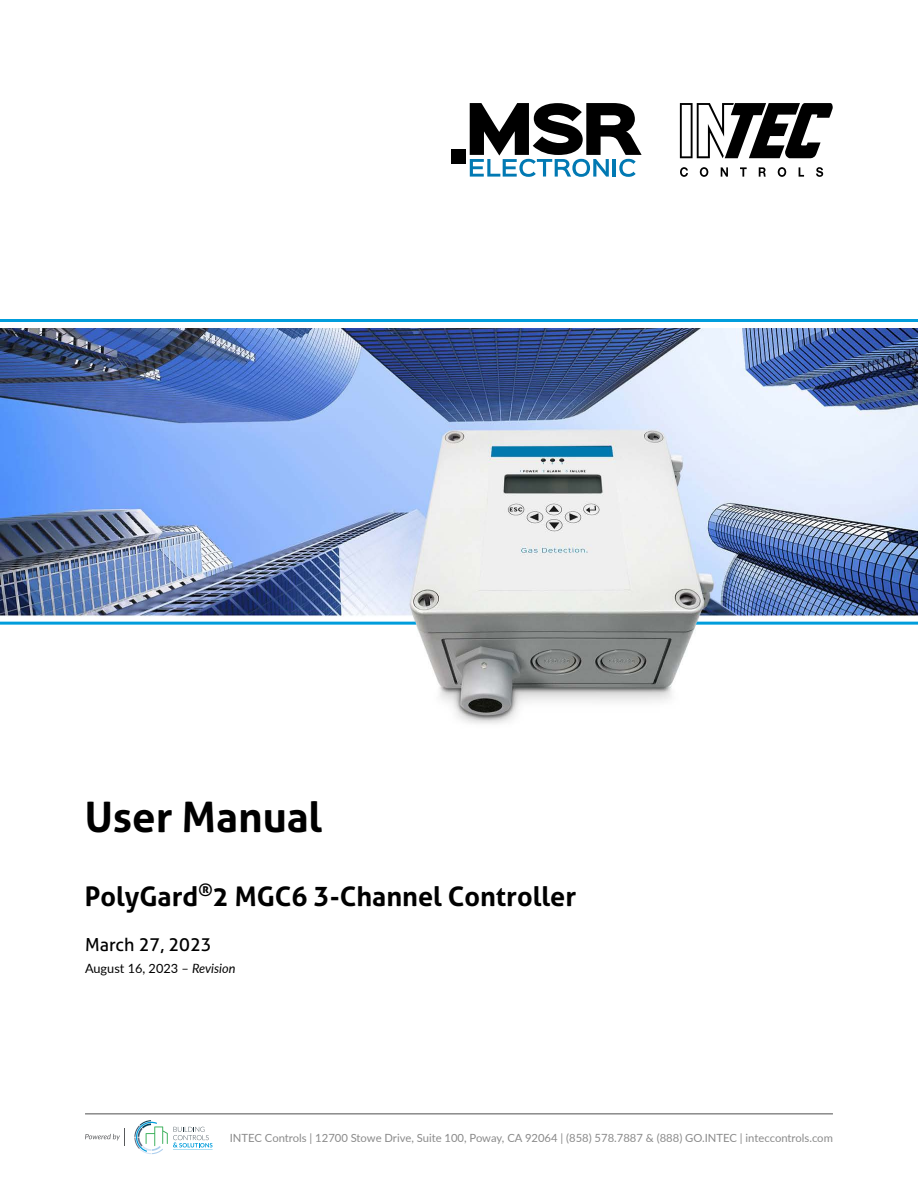
<style>
.page{position:relative;width:918px;height:1188px;background:#fff}
.page>*{position:absolute;margin:0;border:0;box-sizing:border-box;transform-origin:0 0}
.t1{font:700 42px "Aller";color:#000}
.t2{font:700 27px "Aller";color:#000}
.t3{font:18px "Aller";color:#000}
.t4{font:12.75px "Lato";color:#000}
.t5{font:11.25px "Lato";color:#8a8a8a}
.s1{font-style:italic}
</style>
<div class="page">
<hr style="left:85px;top:1113px;width:748px;height:2px;background:#8a8a8a">
<svg style="left:134px;top:1120px;width:79px;height:34px"></svg>
<svg style="left:85px;top:1129px;width:40px;height:17px"></svg>
<svg style="left:680px;top:167px;width:8px;height:10px"></svg>
<svg style="left:700px;top:167px;width:8px;height:10px"></svg>
<svg style="left:721px;top:167px;width:7px;height:10px"></svg>
<svg style="left:740px;top:167px;width:7px;height:10px"></svg>
<svg style="left:759px;top:167px;width:7px;height:10px"></svg>
<svg style="left:778px;top:167px;width:8px;height:10px"></svg>
<svg style="left:799px;top:167px;width:5px;height:10px"></svg>
<svg style="left:816px;top:167px;width:7px;height:10px"></svg>
<svg style="left:680px;top:103px;width:153px;height:55px"></svg>
<div style="left:452px;top:149px;width:14px;height:15px;background:#000"></div>
<svg style="left:470px;top:103px;width:172px;height:74px"></svg>
<img style="left:0;top:328px;width:918px;height:396px">
<hr style="left:0;top:319px;width:918px;height:3px;background:#009ddc">
<svg style="left:696px;top:622px;width:222px;height:3px"></svg>
<svg style="left:0;top:622px;width:416px;height:3px"></svg>
<p class="t1" style="left:85px;top:791px;width:239px">User Manual</p>
<p class="t2" style="left:85px;top:880px;width:493px">PolyGard<sup>®</sup>2 MGC6 3-Channel Controller</p>
<h3 class="t3" style="left:85px;top:934px;width:128px">March 27, 2023</h3>
<p class="t4" style="left:85px;top:959px;width:152px">August 16, 2023 – <span class="s1">Revision</span></p>
<p class="t5" style="left:230px;top:1130px;width:605px">INTEC Controls | 12700 Stowe Drive, Suite 100, Poway, CA 92064 | (858) 578.7887 &amp; (888) GO.INTEC | inteccontrols.com</p>
</div>
